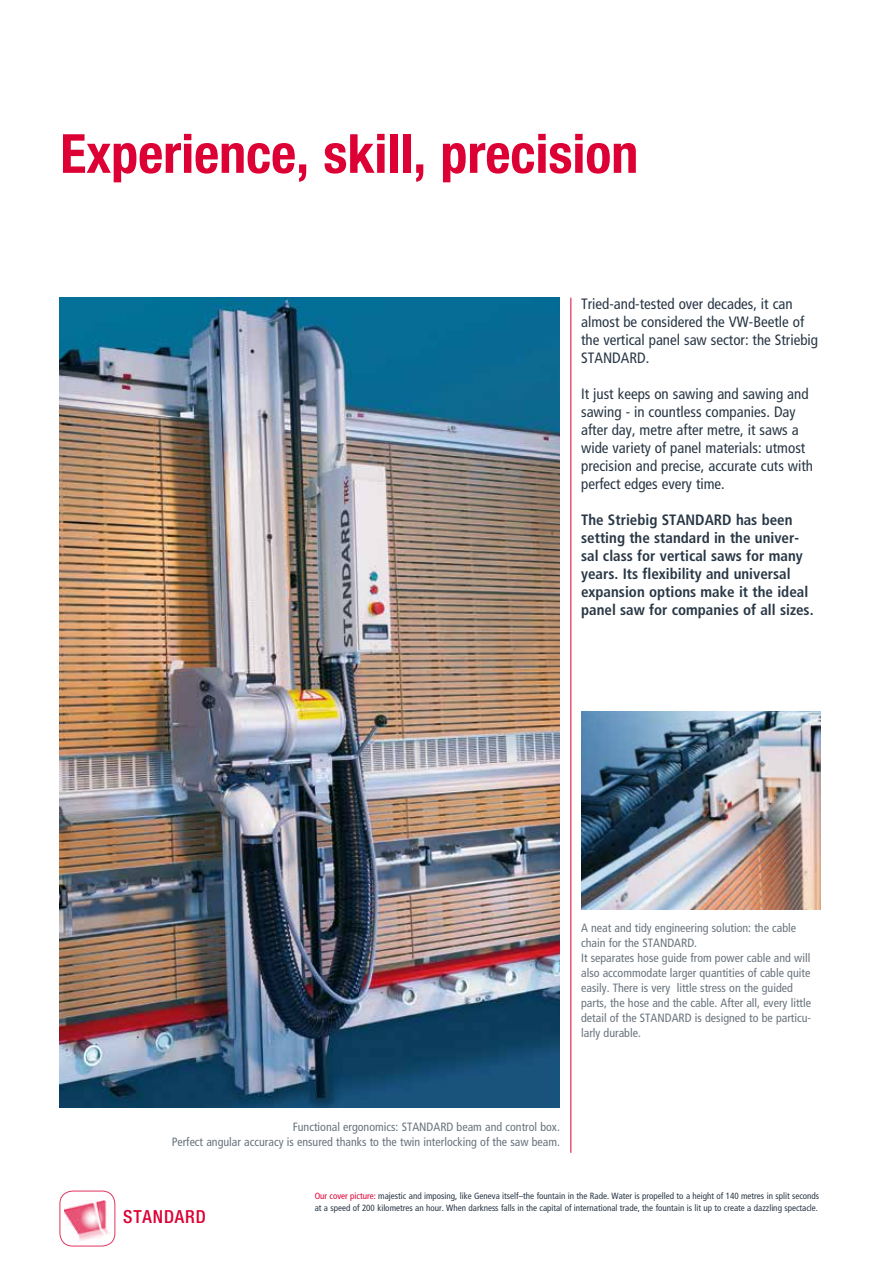
<style>
.page{position:relative;width:893px;height:1263px;background:#fff}
.page>*{position:absolute;margin:0;border:0;box-sizing:border-box;transform-origin:0 0}
.t1{font:700 condensed 54px "Helvetica Neue LT Pro";color:#dc0034}
.t2{font:500 condensed 18px "Helvetica Neue LT Pro";letter-spacing:.05em;color:#dc0034}
.t3{font:condensed 15px/18px "Frutiger LT Std";color:#293745}
.t4{font:700 condensed 15px/18px "Frutiger LT Std";color:#293745}
.t5{font:condensed 12px/15px "Frutiger LT Std";color:#69737d;text-align:right}
.t6{font:condensed 9px/12px "Frutiger LT Std";color:#293745}
.s1{color:#dc0034}
</style>
<div class="page">
<img style="left:581px;top:712px;width:240px;height:198px">
<img style="left:60px;top:298px;width:500px;height:810px">
<img style="left:65px;top:1200px;width:46px;height:40px">
<div style="left:60px;top:1191px;width:55px;height:55px;border:1px solid #e3335d;border-radius:13px"></div>
<hr style="left:570px;top:298px;width:1px;height:855px;background:#dc0034">
<h1 class="t1" style="left:60px;top:121px;width:579px">Experience, skill, precision</h1>
<p class="t3" style="left:581px;top:295px;width:238px">Tried-and-tested over decades, it can almost be considered the VW-Beetle of the vertical panel saw sector: the Striebig<br>STANDARD.</p>
<p class="t3" style="left:581px;top:385px;width:233px">It just keeps on sawing and sawing and sawing - in countless companies. Day after day, metre after metre, it saws a wide variety of panel materials: utmost precision and precise, accurate cuts with perfect edges every time.</p>
<p class="t4" style="left:581px;top:511px;width:234px">The Striebig STANDARD has been setting the standard in the univer&shy;sal class for vertical saws for many years. Its flexibility and universal expansion options make it the ideal panel saw for companies of all sizes.</p>
<p class="t5" style="left:581px;top:920px;width:231px;text-align:left">A neat and tidy engineering solution: the cable chain for the STANDARD.<br>It separates hose guide from power cable and will also accommodate larger quantities of cable quite easily. There is very little stress on the guided parts, the hose and the cable. After all, every little detail of the STANDARD is designed to be particu&shy;larly durable.</p>
<p class="t5" style="left:172px;top:1119px;width:390px">Functional ergonomics: STANDARD beam and control box.<br>Perfect angular accuracy is ensured thanks to the twin interlocking of the saw beam.</p>
<h2 class="t2" style="left:123px;top:1206px;width:84px">STANDARD</h2>
<p class="t6" style="left:315px;top:1190px;width:506px"><span class="s1">Our cover picture:</span> majestic and imposing, like Geneva itself–the fountain in the Rade. Water is propelled to a height of 140 metres in split seconds at a speed of 200 kilometres an hour. When darkness falls in the capital of international trade, the fountain is lit up to create a dazzling spectacle.</p>
</div>
